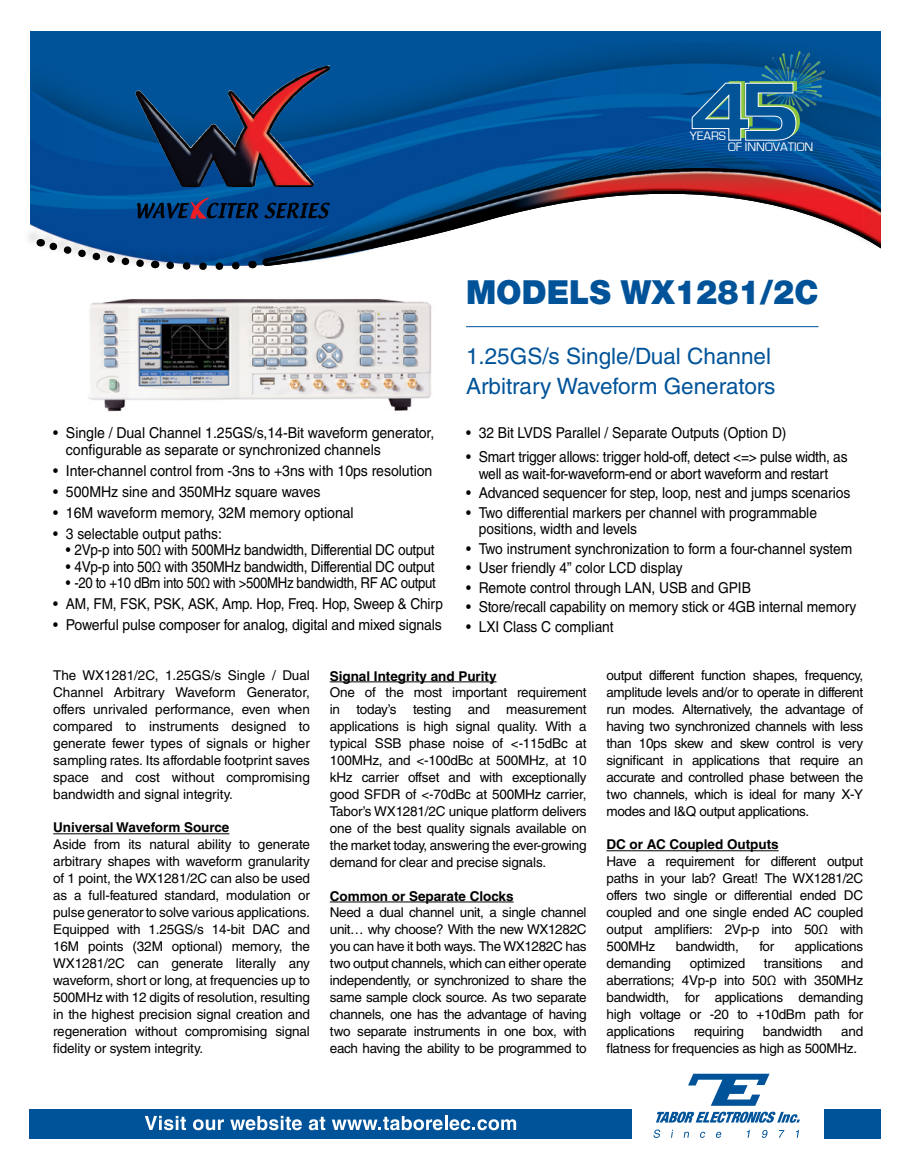
<style>
.page{position:relative;width:915px;height:1170px;background:#fff}
.page>*{position:absolute;margin:0;border:0;box-sizing:border-box;transform-origin:0 0}
.t1{font:900 33px "Helvetica Neue LT";color:#005399}
.t2{font:22.5px/30px "Helvetica LT Std";color:#005399}
.t3{font:15px/16.5px "Helvetica LT Std";letter-spacing:-.01em;color:#000;text-align:center;scale:.92 1}
.t4{font:15px/16.5px "Helvetica LT Std";letter-spacing:-.01em;color:#000;scale:.94 1}
.t5{font:15px "Helvetica LT Std";letter-spacing:-.01em;color:#000;scale:.91 1}
.t6{font:15px "Helvetica LT Std";letter-spacing:-.01em;color:#000;scale:.88 1}
.t7{font:13.5px/17px "Helvetica LT Std";letter-spacing:-.02em;color:#000;text-align:justify}
.t8{font:700 13.5px "Helvetica";color:#000}
.t9{font:12.6px "Eurostile";color:#fff}
</style>
<div class="page">
<div style="left:30px;top:31px;width:850px;height:95px;background:#005399"></div>
<img style="left:30px;top:46px;width:850px;height:107px">
<div style="left:22px;top:153px;width:861px;height:119px;background:#000;opacity:.25"></div>
<svg style="left:262px;top:132px;width:618px;height:28px;fill:#024895"></svg>
<img style="left:262px;top:160px;width:618px;height:106px">
<svg style="left:155px;top:257px;width:88px;height:15px"></svg>
<svg style="left:38px;top:235px;width:110px;height:36px"></svg>
<svg style="left:264px;top:203px;width:66px;height:15px"></svg>
<svg style="left:137px;top:198px;width:121px;height:21px"></svg>
<img style="left:201px;top:68px;width:118px;height:78px">
<svg style="left:653px;top:1129px;width:7px;height:8px"></svg>
<svg style="left:671px;top:1129px;width:2px;height:8px"></svg>
<svg style="left:683px;top:1131px;width:6px;height:6px"></svg>
<svg style="left:700px;top:1131px;width:5px;height:6px"></svg>
<svg style="left:715px;top:1131px;width:6px;height:6px"></svg>
<svg style="left:746px;top:1130px;width:3px;height:7px"></svg>
<svg style="left:761px;top:1129px;width:6px;height:8px"></svg>
<svg style="left:779px;top:1130px;width:5px;height:7px"></svg>
<svg style="left:688px;top:1073px;width:81px;height:32px"></svg>
<svg style="left:656px;top:1111px;width:143px;height:11px"></svg>
<div style="left:823px;top:1108px;width:57px;height:30px;background:#005399"></div>
<div style="left:30px;top:1108px;width:601px;height:30px;background:#005399"></div>
<svg style="left:145px;top:1115px;width:41px;height:15px"></svg>
<svg style="left:193px;top:1119px;width:31px;height:11px"></svg>
<svg style="left:230px;top:1115px;width:72px;height:15px"></svg>
<svg style="left:309px;top:1116px;width:16px;height:14px"></svg>
<svg style="left:332px;top:1115px;width:110px;height:15px"></svg>
<hr style="left:444px;top:1115px;width:3px;height:14px;background:#fff">
<svg style="left:449px;top:1119px;width:67px;height:11px"></svg>
<hr style="left:53px;top:833px;width:176px;height:1px;background:#000">
<hr style="left:330px;top:681px;width:166px;height:1px;background:#000">
<hr style="left:330px;top:901px;width:183px;height:1px;background:#000">
<hr style="left:606px;top:850px;width:172px;height:1px;background:#000">
<hr style="left:466px;top:326px;width:352px;height:1px;background:#005399">
<img style="left:88px;top:299px;width:344px;height:113px">
<img style="left:752px;top:46px;width:81px;height:78px">
<svg style="left:691px;top:81px;width:108px;height:60px"></svg>
<p class="t9" style="left:689px;top:129px;width:38px">YEARS</p>
<p class="t9" style="left:727px;top:140px;width:87px">OF INNOVATION</p>
<h1 class="t1" style="left:466px;top:273px;width:354px">MODELS WX1281/2C</h1>
<p class="t4" style="left:66px;top:425px;width:393px;text-indent:-13px">• Single / Dual Channel 1.25GS/s,14-Bit waveform generator, configurable as separate or synchronized channels</p>
<p class="t4" style="left:53px;top:462px;width:405px">• Inter-channel control from -3ns to +3ns with 10ps resolution</p>
<p class="t4" style="left:53px;top:483px;width:286px">• 500MHz sine and 350MHz square waves</p>
<p class="t4" style="left:53px;top:504px;width:321px">• 16M waveform memory, 32M memory optional</p>
<p class="t3" style="left:53px;top:525px;width:185px">• 3 selectable output paths:</p>
<p class="t5" style="left:66px;top:541px;width:406px">• 2Vp-p into 50Ω with 500MHz bandwidth, Differential DC output</p>
<p class="t5" style="left:66px;top:558px;width:406px">• 4Vp-p into 50Ω with 350MHz bandwidth, Differential DC output</p>
<p class="t6" style="left:66px;top:574px;width:422px">• -20 to +10 dBm into 50Ω with &gt;500MHz bandwidth, RF AC output</p>
<p class="t3" style="left:53px;top:596px;width:425px">• AM, FM, FSK, PSK, ASK, Amp. Hop, Freq. Hop, Sweep &amp; Chirp</p>
<p class="t3" style="left:53px;top:617px;width:424px">• Powerful pulse composer for analog, digital and mixed signals</p>
<h2 class="t2" style="left:466px;top:341px;width:310px">1.25GS/s Single/Dual Channel<br>Arbitrary Waveform Generators</h2>
<p class="t3" style="left:466px;top:425px;width:350px">• 32 Bit LVDS Parallel / Separate Outputs (Option D)</p>
<p class="t3" style="left:466px;top:449px;width:416px">• Smart trigger allows: trigger hold-off, detect &lt;=&gt; pulse width, as well as wait-for-waveform-end or abort waveform and restart</p>
<p class="t3" style="left:466px;top:485px;width:419px">• Advanced sequencer for step, loop, nest and jumps scenarios</p>
<p class="t3" style="left:478px;top:504px;width:369px;text-align:left;text-indent:-13px">• Two differential markers per channel with programmable positions, width and levels</p>
<p class="t3" style="left:466px;top:540px;width:421px">• Two instrument synchronization to form a four-channel system</p>
<p class="t3" style="left:466px;top:560px;width:237px">• User friendly 4” color LCD display</p>
<p class="t3" style="left:466px;top:579px;width:311px">• Remote control through LAN, USB and GPIB</p>
<p class="t3" style="left:466px;top:599px;width:426px">• Store/recall capability on memory stick or 4GB internal memory</p>
<p class="t3" style="left:466px;top:618px;width:162px">• LXI Class C compliant</p>
<p class="t7" style="left:53px;top:666px;width:258px">The WX1281/2C, 1.25GS/s Single / Dual Channel Arbitrary Waveform Generator, offers unrivaled performance, even when compared to instruments designed to generate fewer types of signals or higher sampling rates. Its affordable footprint saves space and cost without compromising bandwidth and signal integrity.</p>
<p class="t8" style="left:53px;top:819px;width:178px">Universal Waveform Source</p>
<p class="t7" style="left:53px;top:836px;width:258px">Aside from its natural ability to generate arbitrary shapes with waveform granularity of 1 point, the WX1281/2C can also be used as a full-featured standard, modulation or pulse generator to solve various applications.<br>Equipped with 1.25GS/s 14-bit DAC and 16M points (32M optional) memory, the WX1281/2C can generate literally any waveform, short or long, at frequencies up to 500MHz with 12 digits of resolution, resulting in the highest precision signal creation and regeneration without compromising signal fidelity or system integrity.</p>
<p class="t8" style="left:330px;top:667px;width:168px">Signal Integrity and Purity</p>
<p class="t7" style="left:330px;top:684px;width:258px">One of the most important requirement in today’s testing and measurement applications is high signal quality. With a typical SSB phase noise of &lt;-115dBc at 100MHz, and &lt;-100dBc at 500MHz, at 10 kHz carrier offset and with exceptionally good SFDR of &lt;-70dBc at 500MHz carrier, Tabor’s WX1281/2C unique platform delivers one of the best quality signals available on the market today, answering the ever-growing demand for clear and precise signals.</p>
<p class="t8" style="left:330px;top:887px;width:185px">Common or Separate Clocks</p>
<p class="t7" style="left:330px;top:904px;width:258px">Need a dual channel unit, a single channel unit… why choose? With the new WX1282C you can have it both ways. The WX1282C has two output channels, which can either operate independently, or synchronized to share the same sample clock source. As two separate channels, one has the advantage of having two separate instruments in one box, with each having the ability to be programmed to</p>
<p class="t7" style="left:606px;top:666px;width:258px">output different function shapes, frequency, amplitude levels and/or to operate in different run modes. Alternatively, the advantage of having two synchronized channels with less than 10ps skew and skew control is very significant in applications that require an accurate and controlled phase between the two channels, which is ideal for many X-Y modes and I&amp;Q output applications.</p>
<p class="t8" style="left:606px;top:836px;width:174px">DC or AC Coupled Outputs</p>
<p class="t7" style="left:606px;top:853px;width:258px">Have a requirement for different output paths in your lab? Great! The WX1281/2C offers two single or differential ended DC coupled and one single ended AC coupled output amplifiers: 2Vp-p into 50Ω with 500MHz</p>
<p class="t7" style="left:675px;top:937px;width:64px">bandwidth,</p>
<p class="t7" style="left:759px;top:937px;width:16px">for</p>
<p class="t7" style="left:794px;top:937px;width:70px">applications</p>
<p class="t7" style="left:606px;top:954px;width:66px">demanding</p>
<p class="t7" style="left:689px;top:954px;width:57px">optimized</p>
<p class="t7" style="left:763px;top:954px;width:60px">transitions</p>
<p class="t7" style="left:606px;top:954px;width:258px;text-indent:235px">and aberrations; 4Vp-p into 50Ω with 350MHz bandwidth, for applications demanding high voltage or -20 to +10dBm path for applications</p>
<p class="t7" style="left:606px;top:1022px;width:258px;text-indent:235px">and flatness for frequencies as high as 500MHz.</p>
<p class="t7" style="left:693px;top:1022px;width:52px">requiring</p>
<p class="t7" style="left:762px;top:1022px;width:61px">bandwidth</p>
</div>
